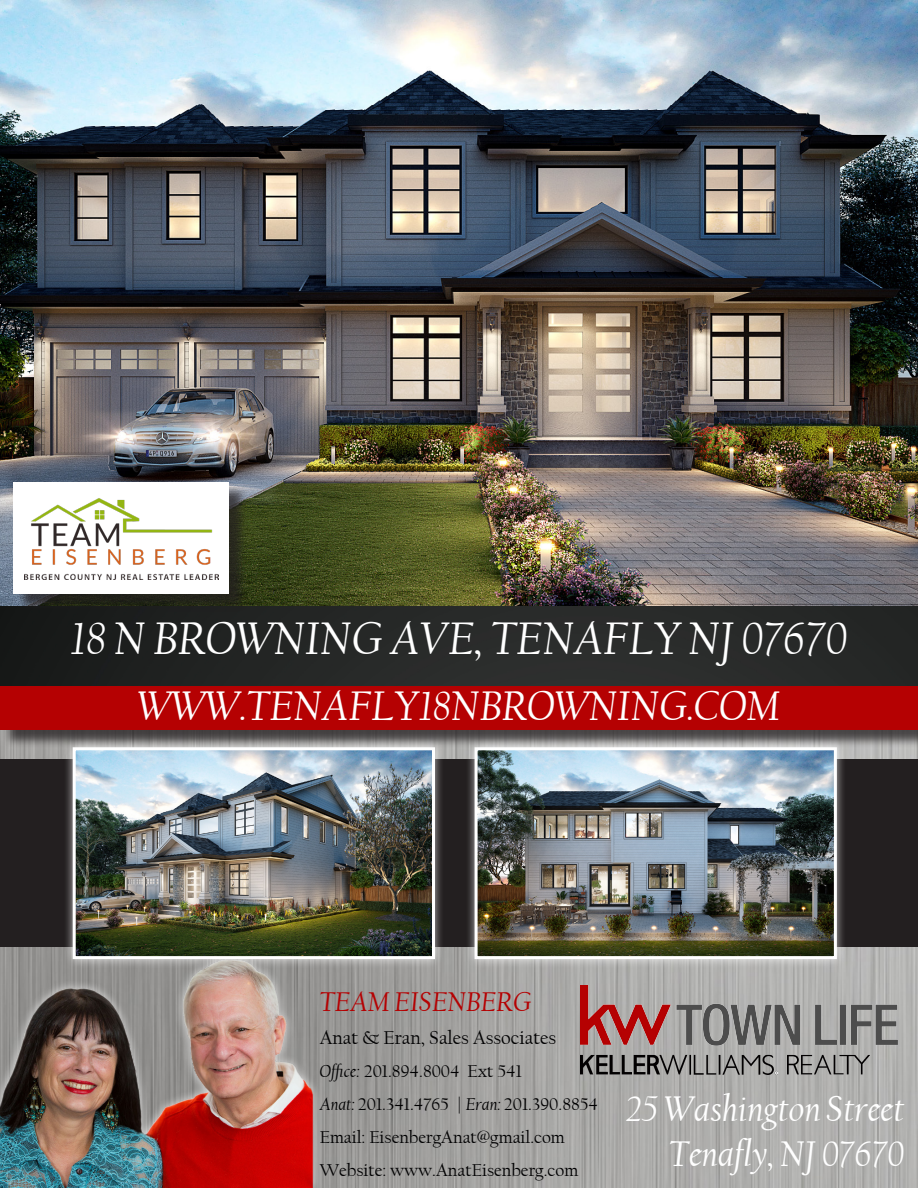
<style>
.page{position:relative;width:918px;height:1188px;background:#fff}
.page>*{position:absolute;margin:0;border:0;box-sizing:border-box;transform-origin:0 0}
.t1{font:italic 48px "Californian FB";color:#fff}
.t2{font:italic 43.5px "Californian FB";color:#fff}
.t3{font:italic 37.5px "Californian FB";color:#fff}
.t4{font:italic 28.5px "Californian FB";color:#b50102}
.t5{font:19.5px "Californian FB";color:#000001}
.t6{font:18px "Californian FB";color:#000001}
.s1{font-style:italic}
</style>
<div class="page">
<img style="left:0;top:730px;width:918px;height:458px">
<img style="left:0;top:0;width:918px;height:606px">
<img style="left:580px;top:986px;width:318px;height:89px">
<div style="left:2px;top:640px;width:916px;height:109px;background:#231f20;opacity:.75"></div>
<div style="left:0;top:638px;width:918px;height:92px;background:#b50102"></div>
<img style="left:0;top:606px;width:918px;height:79px">
<div style="left:0;top:760px;width:918px;height:187px;background:#231f20"></div>
<div style="left:465px;top:737px;width:382px;height:232px;background:#fff;opacity:.75"></div>
<img style="left:479px;top:751px;width:354px;height:204px">
<div style="left:475px;top:747px;width:362px;height:212px;border:3px solid #fff"></div>
<div style="left:0;top:951px;width:322px;height:237px;background:#fff;opacity:.75"></div>
<img style="left:0;top:947px;width:315px;height:241px">
<div style="left:16px;top:485px;width:232px;height:128px;background:#231f20;opacity:.75"></div>
<div style="left:14px;top:482px;width:216px;height:112px;background:#fff"></div>
<img style="left:25px;top:498px;width:193px;height:82px">
<div style="left:63px;top:737px;width:382px;height:232px;background:#fff;opacity:.75"></div>
<img style="left:77px;top:751px;width:354px;height:204px">
<div style="left:73px;top:747px;width:362px;height:212px;border:3px solid #fff"></div>
<p class="t1" style="left:71px;top:612px;width:778px">18 N BROWNING AVE, TENAFLY NJ 07670</p>
<p class="t2" style="left:138px;top:681px;width:644px">WWW.TENAFLY18NBROWNING.COM</p>
<p class="t4" style="left:320px;top:986px;width:213px">TEAM EISENBERG</p>
<p class="t5" style="left:320px;top:1027px;width:238px">Anat &amp; Eran, Sales Associates</p>
<p class="t6" style="left:320px;top:1061px;width:204px"><span class="s1">Office:</span> 201.894.8004 Ext 541</p>
<p class="t6" style="left:320px;top:1094px;width:280px"><span class="s1">Anat:</span> 201.341.4765 | <span class="s1">Eran:</span> 201.390.8854</p>
<p class="t6" style="left:320px;top:1127px;width:247px">Email: EisenbergAnat@gmail.com</p>
<p class="t6" style="left:320px;top:1160px;width:260px">Website: www.AnatEisenberg.com</p>
<p class="t3" style="left:626px;top:1087px;width:280px">25 Washington Street</p>
<p class="t3" style="left:669px;top:1132px;width:237px">Tenafly, NJ 07670</p>
</div>
